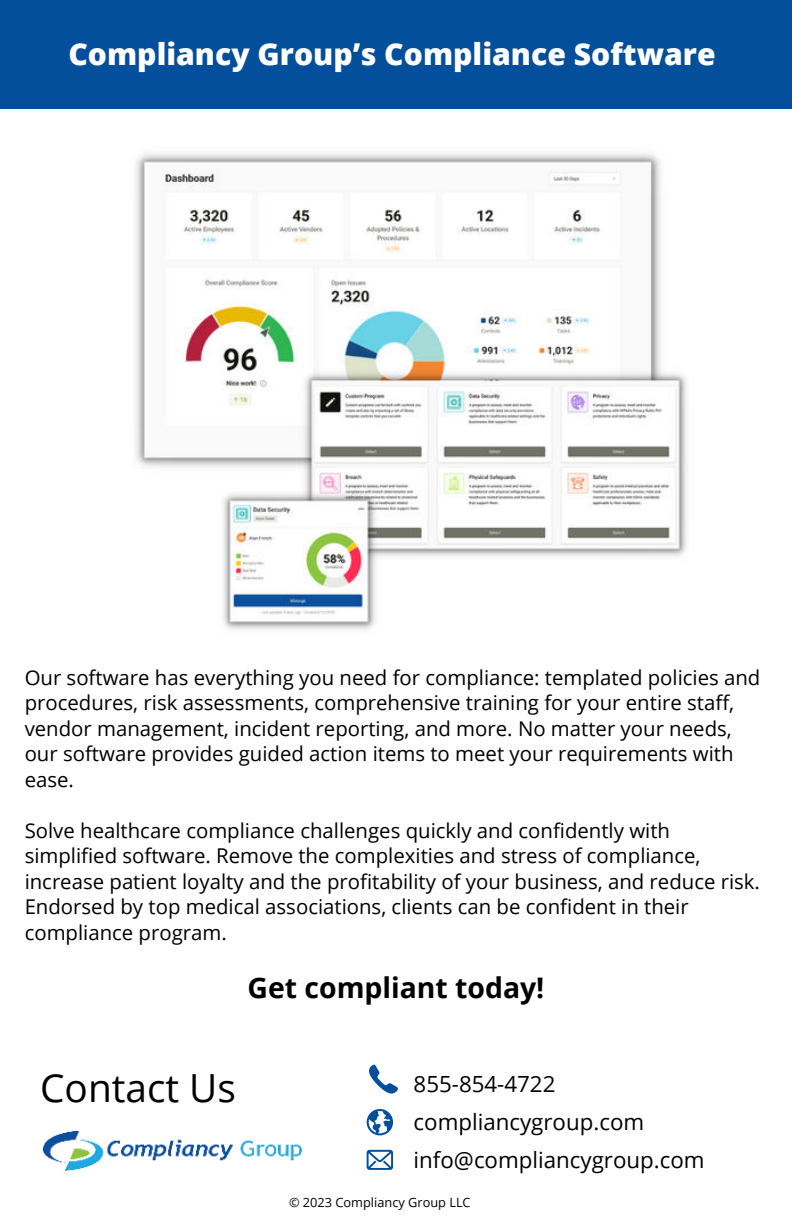
<style>
.page{position:relative;width:792px;height:1224px;background:#fff}
.page>*{position:absolute;margin:0;border:0;box-sizing:border-box;transform-origin:0 0}
.t1{font:38.8px "Open Sans";color:#000}
.t2{font:800 30.2px "Open Sans";color:#fff}
.t3{font:700 28.4px "Open Sans";color:#000}
.t4{font:22.4px "Open Sans";color:#000}
.t5{font:20.4px/25.6px "Open Sans";color:#000}
.t6{font:12.8px "Open Sans";color:#000}
</style>
<div class="page">
<img style="left:130px;top:108px;width:568px;height:522px">
<div style="left:0;top:0;width:792px;height:108px;background:#044f9c"></div>
<img style="left:42px;top:1130px;width:260px;height:41px">
<svg style="left:367px;top:1109px;width:26px;height:26px"></svg>
<svg style="left:369px;top:1065px;width:29px;height:29px"></svg>
<svg style="left:367px;top:1150px;width:26px;height:19px"></svg>
<h2 class="t2" style="left:68px;top:31px;width:649px">Compliancy Group’s Compliance Software</h2>
<p class="t5" style="left:25px;top:664px;width:737px">Our software has everything you need for compliance: templated policies and procedures, risk assessments, comprehensive training for your entire staff, vendor management, incident reporting, and more. No matter your needs, our software provides guided action items to meet your requirements with ease.</p>
<p class="t5" style="left:25px;top:817px;width:737px">Solve healthcare compliance challenges quickly and confidently with simplified software. Remove the complexities and stress of compliance, increase patient loyalty and the profitability of your business, and reduce risk.<br>Endorsed by top medical associations, clients can be confident in their compliance program.</p>
<h3 class="t3" style="left:248px;top:968px;width:298px">Get compliant today!</h3>
<h1 class="t1" style="left:40px;top:1062px;width:197px">Contact Us</h1>
<p class="t4" style="left:414px;top:1069px;width:143px">855-854-4722</p>
<p class="t4" style="left:414px;top:1107px;width:232px">compliancygroup.com</p>
<p class="t4" style="left:414px;top:1145px;width:293px">info@compliancygroup.com</p>
<p class="t6" style="left:289px;top:1194px;width:183px">© 2023 Compliancy Group LLC</p>
</div>
